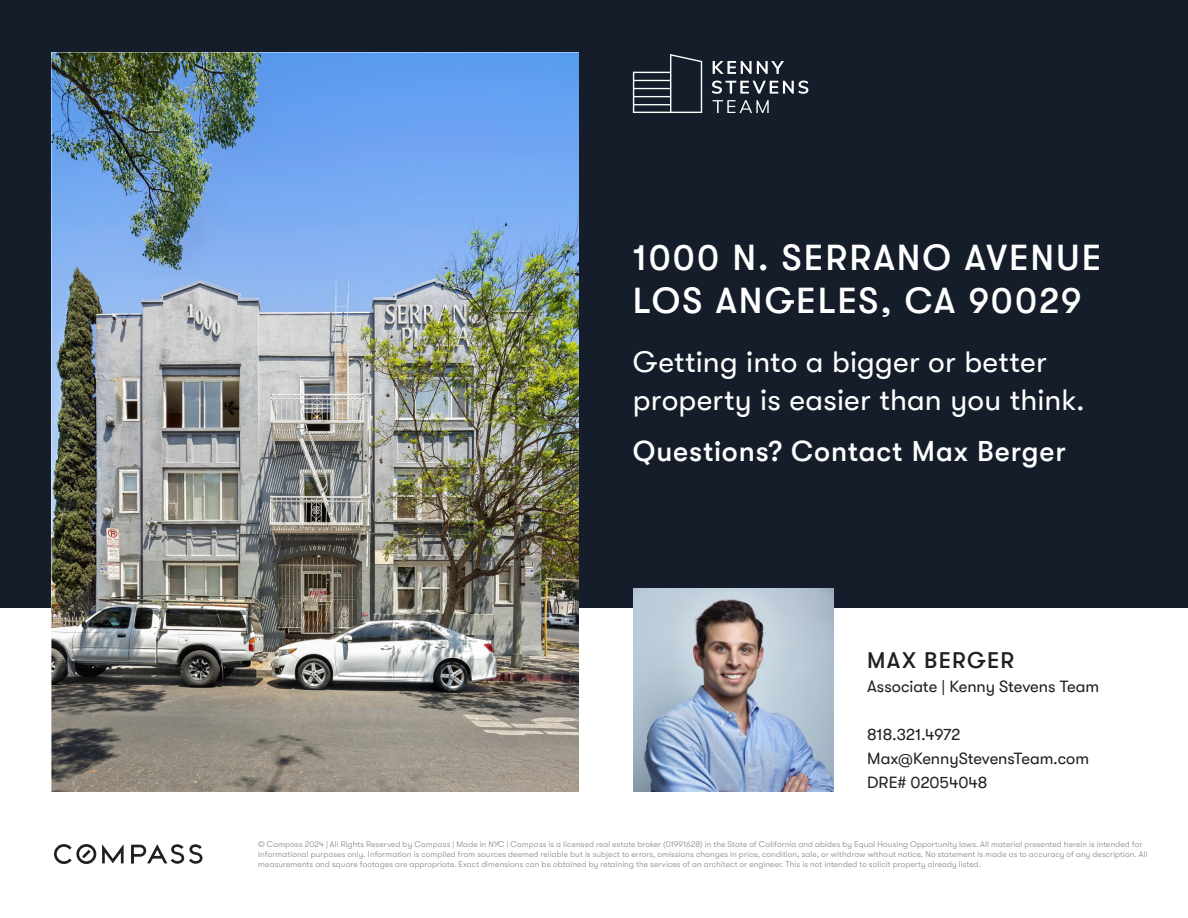
<style>
.page{position:relative;width:1188px;height:918px;background:#fff}
.page>*{position:absolute;margin:0;border:0;box-sizing:border-box;transform-origin:0 0}
.t1{font:500 36px/43.5px "GT Walsheim Pro";letter-spacing:.05em;color:#fff}
.t2{font:30px/37.5px "GT Walsheim Pro";letter-spacing:.005em;color:#fff}
.t3{font:500 28.5px "GT Walsheim Pro";letter-spacing:.03em;color:#fff}
.t4{font:500 22.5px "GT Walsheim Pro";letter-spacing:.055em;color:#231f20}
.t5{font:16.5px/24px "GT Walsheim Pro";letter-spacing:-.005em;color:#231f20}
.t6{font:300 8.25px/9.9px "GT Walsheim Pro";letter-spacing:.015em;color:#818386}
</style>
<div class="page">
<div style="left:0;top:0;width:1188px;height:608px;background:#141d29"></div>
<svg style="left:633px;top:54px;width:69px;height:59px"></svg>
<svg style="left:713px;top:61px;width:71px;height:13px"></svg>
<svg style="left:712px;top:81px;width:96px;height:13px"></svg>
<svg style="left:713px;top:100px;width:56px;height:13px"></svg>
<svg style="left:102px;top:845px;width:22px;height:18px"></svg>
<svg style="left:54px;top:844px;width:42px;height:20px"></svg>
<svg style="left:131px;top:844px;width:71px;height:20px"></svg>
<img style="left:633px;top:588px;width:201px;height:204px">
<img style="left:52px;top:52px;width:527px;height:740px">
<h1 class="t1" style="left:633px;top:236px;width:470px">1000 N. SERRANO AVENUE<br>LOS ANGELES, CA 90029</h1>
<h2 class="t2" style="left:633px;top:344px;width:454px">Getting into a bigger or better property is easier than you think.</h2>
<h3 class="t3" style="left:633px;top:435px;width:435px">Questions? Contact Max Berger</h3>
<h3 class="t4" style="left:867px;top:648px;width:149px">MAX BERGER</h3>
<h3 class="t5" style="left:867px;top:675px;width:234px">Associate | Kenny Stevens Team</h3>
<h3 class="t5" style="left:867px;top:723px;width:223px">818.321.4972<br>Max@KennyStevensTeam.com<br>DRE# 02054048</h3>
<p class="t6" style="left:258px;top:840px;width:891px">© Compass 2024 | All Rights Reserved by Compass | Made in NYC | Compass is a licensed real estate broker (01991628) in the State of California and abides by Equal Housing Opportunity laws. All material presented herein is intended for informational purposes only. Information is compiled from sources deemed reliable but is subject to errors, omissions changes in price, condition, sale, or withdraw without notice. No statement is made as to accuracy of any description. All measurements and square footages are appropriate. Exact dimensions can be obtained by retaining the services of an architect or engineer. This is not intended to solicit property already listed.</p>
</div>
